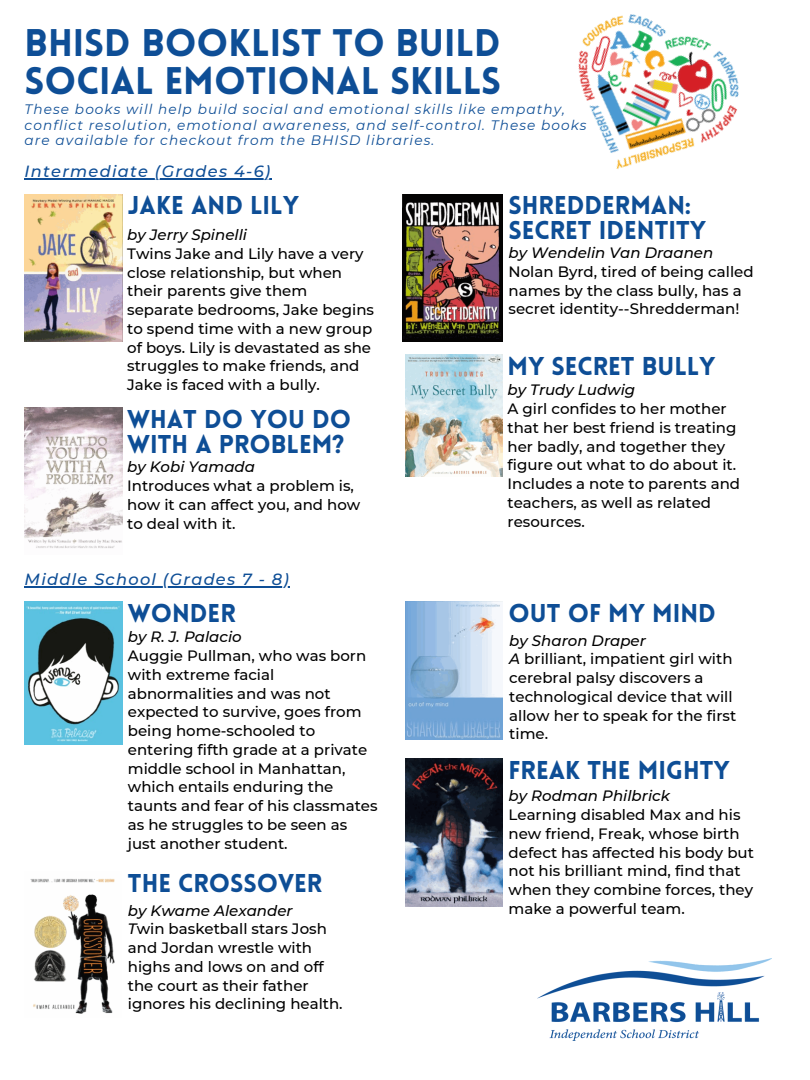
<style>
.page{position:relative;width:810px;height:1080px;background:#fff}
.page>*{position:absolute;margin:0;border:0;box-sizing:border-box;transform-origin:0 0}
.t1{font:900 37.62px/37.9px "Lovelo";color:#0e4e96}
.t2{font:900 25.19px/24.9px "Lovelo";color:#0e4e96}
.t3{font:italic 500 16.19px "Montserrat";color:#0e4e96}
.t4{font:500 15px/18.8px "Montserrat";color:#000}
.t5{font:italic 500 15px "Montserrat";color:#000}
.t6{font:italic 13.69px/15.4px "Montserrat";color:#0e4e96}
.s1{font-style:italic}
</style>
<div class="page">
<hr style="left:25px;top:586px;width:265px;height:2px;background:#0e4e96">
<hr style="left:25px;top:178px;width:247px;height:1px;background:#0e4e96">
<img style="left:25px;top:194px;width:97px;height:148px">
<img style="left:25px;top:407px;width:97px;height:141px">
<img style="left:402px;top:194px;width:100px;height:148px">
<img style="left:405px;top:355px;width:97px;height:122px">
<img style="left:578px;top:14px;width:161px;height:155px">
<img style="left:25px;top:602px;width:97px;height:143px">
<img style="left:30px;top:878px;width:85px;height:136px">
<img style="left:405px;top:602px;width:97px;height:137px">
<img style="left:405px;top:759px;width:97px;height:147px">
<img style="left:538px;top:958px;width:233px;height:82px">
<p class="t1" style="left:25px;top:27px;width:478px">BHISD BOOKLIST TO BUILD<br>SOCIAL EMOTIONAL SKILLS</p>
<p class="t6" style="left:25px;top:102px;width:564px">These books will help build social and emotional skills like empathy, conflict resolution, emotional awareness, and self-control. These books</p>
<p class="t6" style="left:25px;top:133px;width:411px">are available for checkout from the BHISD libraries.</p>
<p class="t3" style="left:25px;top:161px;width:248px">Intermediate (Grades 4-6)</p>
<h1 class="t2" style="left:128px;top:195px;width:173px">JAKE AND LILY</h1>
<p class="t5" style="left:127px;top:226px;width:122px">by Jerry Spinelli</p>
<p class="t4" style="left:127px;top:244px;width:248px">Twins Jake and Lily have a very close relationship, but when their parents give them separate bedrooms, Jake begins to spend time with a new group of boys. Lily is devastated as she struggles to make friends, and<br>Jake is faced with a bully.</p>
<h1 class="t2" style="left:127px;top:409px;width:226px">WHAT DO YOU DO<br>WITH A PROBLEM?</h1>
<p class="t5" style="left:127px;top:458px;width:129px">by Kobi Yamada</p>
<p class="t4" style="left:127px;top:476px;width:235px">Introduces what a problem is, how it can affect you, and how to deal with it.</p>
<p class="t2" style="left:509px;top:196px;width:184px">SHREDDERMAN:</p>
<h1 class="t2" style="left:509px;top:221px;width:199px">SECRET IDENTITY</h1>
<p class="t5" style="left:509px;top:244px;width:206px">by Wendelin Van Draanen</p>
<p class="t4" style="left:509px;top:262px;width:247px">Nolan Byrd, tired of being called names by the class bully, has a secret identity--Shredderman!</p>
<h1 class="t2" style="left:508px;top:357px;width:210px">MY SECRET BULLY</h1>
<p class="t5" style="left:508px;top:381px;width:129px">by Trudy Ludwig</p>
<p class="t4" style="left:508px;top:399px;width:234px">A girl confides to her mother that her best friend is treating her badly, and together they figure out what to do about it.<br>Includes a note to parents and teachers, as well as related resources.</p>
<p class="t3" style="left:25px;top:570px;width:266px">Middle School (Grades 7 - 8)</p>
<h1 class="t2" style="left:128px;top:604px;width:109px">WONDER</h1>
<p class="t5" style="left:128px;top:628px;width:115px">by R. J. Palacio</p>
<p class="t4" style="left:128px;top:646px;width:251px">Auggie Pullman, who was born with extreme facial abnormalities and was not expected to survive, goes from being home-schooled to entering fifth grade at a private middle school in Manhattan, which entails enduring the taunts and fear of his classmates as he struggles to be seen as just another student.</p>
<h1 class="t2" style="left:128px;top:874px;width:196px">THE CROSSOVER</h1>
<p class="t4" style="left:128px;top:901px;width:216px"><span class="s1">by Kwame Alexander<br>T</span>win basketball stars Josh and Jordan wrestle with highs and lows on and off the court as their father ignores his declining health.</p>
<h1 class="t2" style="left:509px;top:604px;width:209px">OUT OF MY MIND</h1>
<p class="t4" style="left:509px;top:631px;width:228px"><span class="s1">by Sharon Draper<br>A</span> brilliant, impatient girl with cerebral palsy discovers a technological device that will allow her to speak for the first time.</p>
<h1 class="t2" style="left:509px;top:761px;width:223px">FREAK THE MIGHTY</h1>
<p class="t5" style="left:509px;top:787px;width:163px">by Rodman Philbrick</p>
<p class="t4" style="left:509px;top:805px;width:247px">Learning disabled Max and his new friend, Freak, whose birth defect has affected his body but not his brilliant mind, find that when they combine forces, they make a powerful team.</p>
</div>
